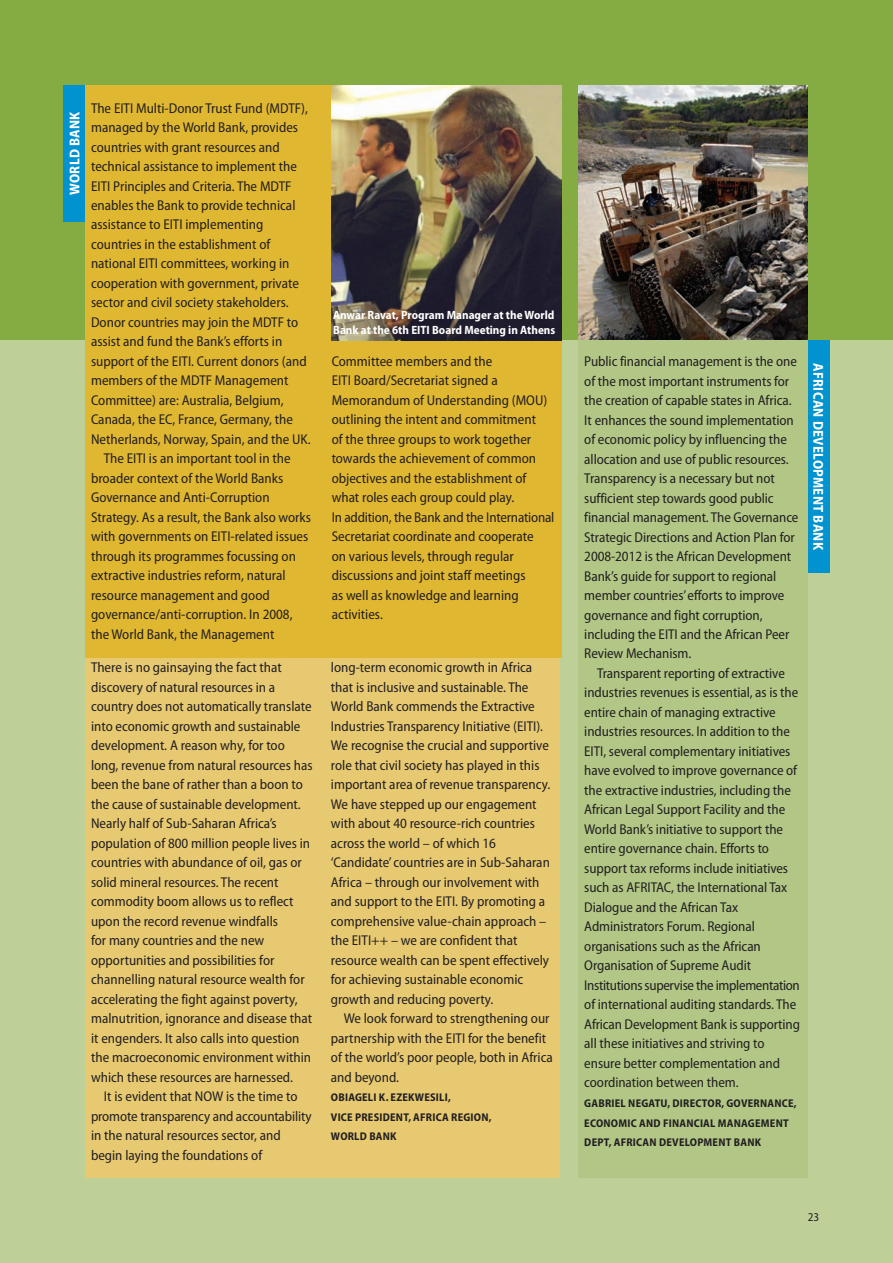
<style>
.page{position:relative;width:893px;height:1263px;background:#fff}
.page>*{position:absolute;margin:0;border:0;box-sizing:border-box;transform-origin:0 0}
.t1{font:semi-condensed 14.25px/19.5px "Myriad Pro";color:#231f20}
.t2{font:700 semi-condensed 14.25px "Myriad Pro";letter-spacing:.02em;color:#fff}
.t3{font:700 semi-condensed 12px/15px "Myriad Pro";color:#fff}
.t4{font:semi-condensed 12px "Myriad Pro";color:#231f20}
.t5{font:700 semi-condensed 11.25px/19.5px "Myriad Pro";letter-spacing:.02em;color:#231f20}
</style>
<div class="page">
<div style="left:0;top:340px;width:893px;height:923px;background:#becf98"></div>
<div style="left:0;top:0;width:893px;height:340px;background:#85ab43"></div>
<img style="left:578px;top:85px;width:230px;height:255px">
<div style="left:85px;top:656px;width:475px;height:522px;background:#e7c971"></div>
<div style="left:64px;top:85px;width:21px;height:137px;background:#0093d0"></div>
<div style="left:578px;top:340px;width:230px;height:838px;background:#b2c786"></div>
<div style="left:808px;top:340px;width:21px;height:233px;background:#0093d0"></div>
<div style="left:85px;top:85px;width:476px;height:573px;background:#e0b731"></div>
<img style="left:332px;top:85px;width:229px;height:255px">
<p class="t2" style="left:69px;top:195px;width:85px;rotate:-90deg">WORLD BANK</p>
<p class="t1" style="left:91px;top:99px;width:218px">The EITI Multi-Donor Trust Fund (MDTF),</p>
<p class="t1" style="left:91px;top:119px;width:209px">managed by the World Bank, provides</p>
<p class="t1" style="left:91px;top:138px;width:190px">countries with grant resources and</p>
<p class="t1" style="left:91px;top:158px;width:207px">technical assistance to implement the</p>
<p class="t1" style="left:91px;top:177px;width:202px">EITI Principles and Criteria. The MDTF</p>
<p class="t1" style="left:91px;top:197px;width:206px">enables the Bank to provide technical</p>
<p class="t1" style="left:91px;top:216px;width:174px">assistance to EITI implementing</p>
<p class="t1" style="left:91px;top:236px;width:181px">countries in the establishment of</p>
<p class="t1" style="left:91px;top:255px;width:200px">national EITI committees, working in</p>
<p class="t1" style="left:91px;top:275px;width:209px">cooperation with government, private</p>
<p class="t1" style="left:91px;top:294px;width:199px">sector and civil society stakeholders.</p>
<p class="t1" style="left:91px;top:314px;width:209px">Donor countries may join the MDTF to</p>
<p class="t1" style="left:91px;top:333px;width:193px">assist and fund the Bank’s efforts in</p>
<p class="t1" style="left:91px;top:353px;width:217px">support of the EITI. Current donors (and</p>
<p class="t1" style="left:91px;top:372px;width:199px">members of the MDTF Management</p>
<p class="t1" style="left:91px;top:392px;width:194px">Committee) are: Australia, Belgium,</p>
<p class="t1" style="left:91px;top:411px;width:203px">Canada, the EC, France, Germany, the</p>
<p class="t1" style="left:91px;top:431px;width:221px">Netherlands, Norway, Spain, and the UK.</p>
<p class="t1" style="left:104px;top:450px;width:188px">The EITI is an important tool in the</p>
<p class="t1" style="left:91px;top:470px;width:194px">broader context of the World Banks</p>
<p class="t1" style="left:91px;top:489px;width:180px">Governance and Anti-Corruption</p>
<p class="t1" style="left:91px;top:509px;width:221px">Strategy. As a result, the Bank also works</p>
<p class="t1" style="left:91px;top:528px;width:219px">with governments on EITI-related issues</p>
<p class="t1" style="left:91px;top:548px;width:206px">through its programmes focussing on</p>
<p class="t1" style="left:91px;top:567px;width:196px">extractive industries reform, natural</p>
<p class="t1" style="left:91px;top:586px;width:180px">resource management and good</p>
<p class="t1" style="left:91px;top:606px;width:203px">governance/anti-corruption. In 2008,</p>
<p class="t1" style="left:91px;top:625px;width:185px">the World Bank, the Management</p>
<p class="t1" style="left:91px;top:659px;width:223px">There is no gainsaying the fact that discovery of natural resources in a country does not automatically translate into economic growth and sustainable development. A reason why, for too long, revenue from natural resources has been the bane of rather than a boon to the cause of sustainable development.<br>Nearly half of Sub-Saharan Africa’s population of 800 million people lives in countries with abundance of oil, gas or solid mineral resources. The recent commodity boom allows us to reflect upon the record revenue windfalls<br>for many countries and the new opportunities and possibilities for channelling natural resource wealth for accelerating the fight against poverty, malnutrition, ignorance and disease that it engenders. It also calls into question the macroeconomic environment within which these resources are harnessed.</p>
<p class="t1" style="left:91px;top:1088px;width:222px;text-indent:13px">It is evident that NOW is the time to promote transparency and accountability in the natural resources sector, and begin laying the foundations of</p>
<p class="t3" style="left:333px;top:308px;width:224px">Anwar Ravat, Program Manager at the World<br>Bank at the 6th EITI Board Meeting in Athens</p>
<p class="t1" style="left:332px;top:352px;width:224px">Committee members and the<br>EITI Board/Secretariat signed a Memorandum of Understanding (MOU) outlining the intent and commitment<br>of the three groups to work together towards the achievement of common objectives and the establishment of what roles each group could play.<br>In addition, the Bank and the International Secretariat coordinate and cooperate<br>on various levels, through regular discussions and joint staff meetings<br>as well as knowledge and learning activities.</p>
<p class="t1" style="left:331px;top:659px;width:221px">long-term economic growth in Africa that is inclusive and sustainable. The World Bank commends the Extractive Industries Transparency Initiative (EITI).<br>We recognise the crucial and supportive role that civil society has played in this important area of revenue transparency.<br>We have stepped up our engagement with about 40 resource-rich countries across the world – of which 16 ‘Candidate’ countries are in Sub-Saharan Africa – through our involvement with and support to the EITI. By promoting a comprehensive value-chain approach – the EITI++ – we are confident that resource wealth can be spent effectively for achieving sustainable economic growth and reducing poverty.</p>
<p class="t1" style="left:331px;top:1010px;width:223px;text-indent:13px">We look forward to strengthening our partnership with the EITI for the benefit of the world’s poor people, both in Africa and beyond.</p>
<p class="t5" style="left:331px;top:1089px;width:162px">OBIAGELI K. EZEKWESILI,<br>VICE PRESIDENT, AFRICA REGION,<br>WORLD BANK</p>
<p class="t1" style="left:584px;top:353px;width:216px">Public financial management is the one of the most important instruments for the creation of capable states in Africa.<br>It enhances the sound implementation of economic policy by influencing the allocation and use of public resources.<br>Transparency is a necessary but not sufficient step towards good public financial management. The Governance Strategic Directions and Action Plan for 2008-2012 is the African Development Bank’s guide for support to regional member countries’efforts to improve governance and fight corruption, including the EITI and the African Peer Review Mechanism.</p>
<p class="t1" style="left:584px;top:665px;width:217px;text-indent:13px">Transparent reporting of extractive industries revenues is essential, as is the entire chain of managing extractive industries resources. In addition to the EITI, several complementary initiatives have evolved to improve governance of the extractive industries, including the African Legal Support Facility and the World Bank’s initiative to support the entire governance chain. Efforts to support tax reforms include initiatives such as AFRITAC, the International Tax Dialogue and the African Tax Administrators Forum. Regional organisations such as the African Organisation of Supreme Audit Institutions supervise the implementation of international auditing standards. The African Development Bank is supporting all these initiatives and striving to ensure better complementation and coordination between them.</p>
<p class="t5" style="left:584px;top:1094px;width:214px">GABRIEL NEGATU, DIRECTOR, GOVERNANCE,<br>ECONOMIC AND FINANCIAL MANAGEMENT<br>DEPT, AFRICAN DEVELOPMENT BANK</p>
<p class="t2" style="left:823px;top:363px;width:188px;rotate:90deg">AFRICAN DEVELOPMENT BANK</p>
<p class="t4" style="left:808px;top:1212px;width:13px">23</p>
</div>
